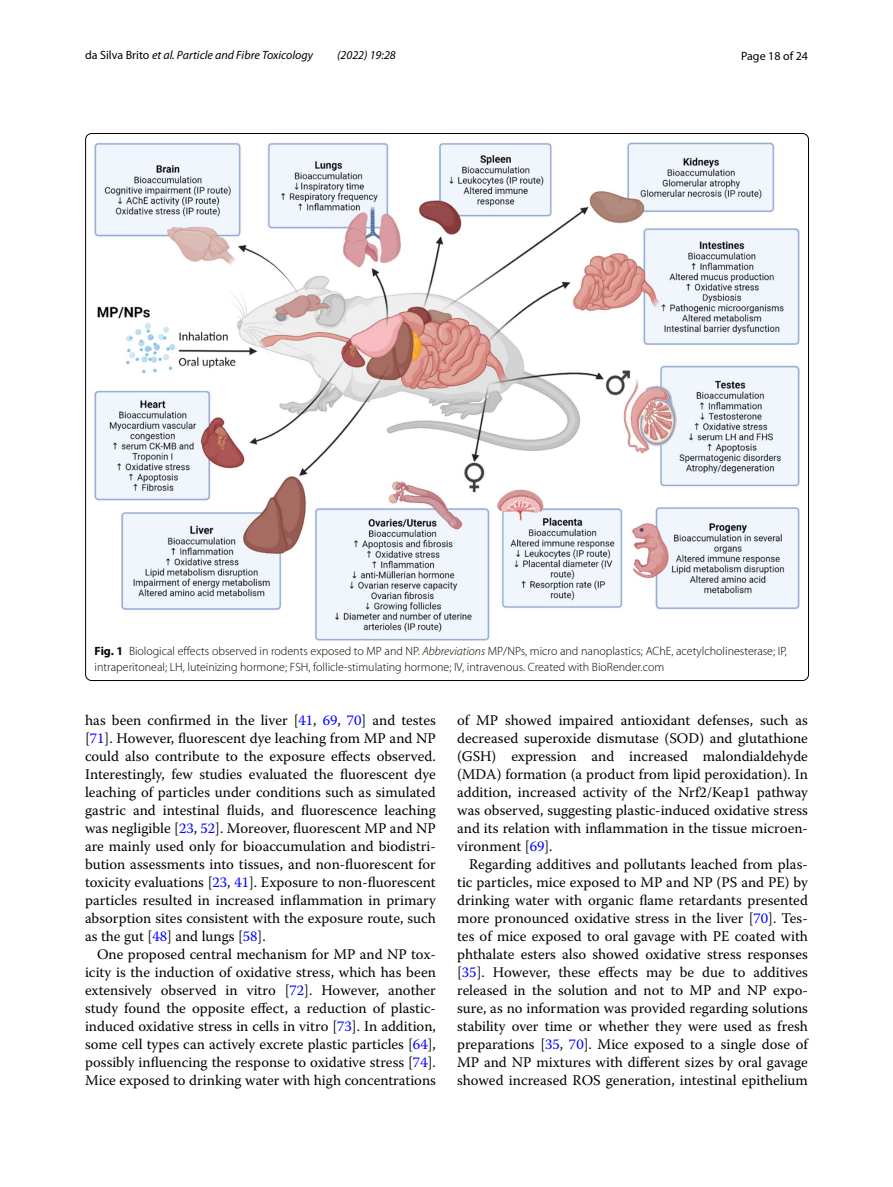
<style>
.page{position:relative;width:893px;height:1187px;background:#fff}
.page>*{position:absolute;margin:0;border:0;box-sizing:border-box;transform-origin:0 0}
.t1{font:14.7px/18px "Warnock Pro";color:#000;text-align:justify}
.t2{font:300 12px/15px "Myriad Pro";color:#000}
.t3{font:italic 12px "Myriad Pro";color:#000}
.t4{font:12px "Myriad Pro";color:#000}
.s1{font-style:normal}
.s2{font-weight:700}
.s3{font-style:italic}
.s4{color:#00f}
</style>
<div class="page">
<img style="left:94px;top:142px;width:706px;height:498px">
<p class="t3" style="left:85px;top:48px;width:230px"><span class="s1">da Silva Brito</span> et al. Particle and Fibre Toxicology</p>
<p class="t3" style="left:337px;top:48px;width:60px">(2022) 19:28</p>
<p class="t4" style="left:741px;top:48px;width:68px">Page 18 of 24</p>
<p class="t2" style="left:95px;top:644px;width:694px"><span class="s2">Fig. 1</span> Biological effects observed in rodents exposed to MP and NP. <span class="s3">Abbreviations</span> MP/NPs, micro and nanoplastics; AChE, acetylcholinesterase; IP, intraperitoneal; LH, luteinizing hormone; FSH, follicle-stimulating hormone; IV, intravenous. Created with BioRender.com</p>
<p class="t1" style="left:85px;top:710px;width:352px">has been confirmed in the liver [<span class="s4">41</span>, <span class="s4">69</span>, <span class="s4">70</span>] and testes [<span class="s4">71</span>]. However, fluorescent dye leaching from MP and NP could also contribute to the exposure effects observed.<br>Interestingly, few studies evaluated the fluorescent dye leaching of particles under conditions such as simulated gastric and intestinal fluids, and fluorescence leaching was negligible [<span class="s4">23</span>, <span class="s4">52</span>]. Moreover, fluorescent MP and NP are mainly used only for bioaccumulation and biodistri&shy;bution assessments into tissues, and non-fluorescent for toxicity evaluations [<span class="s4">23</span>, <span class="s4">41</span>]. Exposure to non-fluorescent particles resulted in increased inflammation in primary absorption sites consistent with the exposure route, such as the gut [<span class="s4">48</span>] and lungs [<span class="s4">58</span>].</p>
<p class="t1" style="left:85px;top:944px;width:352px;text-indent:12px">One proposed central mechanism for MP and NP tox&shy;icity is the induction of oxidative stress, which has been extensively observed in vitro [<span class="s4">72</span>]. However, another study found the opposite effect, a reduction of plastic&shy;induced oxidative stress in cells in vitro [<span class="s4">73</span>]. In addition, some cell types can actively excrete plastic particles [<span class="s4">64</span>], possibly influencing the response to oxidative stress [<span class="s4">74</span>].<br>Mice exposed to drinking water with high concentrations</p>
<p class="t1" style="left:457px;top:710px;width:352px">of MP showed impaired antioxidant defenses, such as decreased superoxide dismutase (SOD) and glutathione (GSH) expression and increased malondialdehyde (MDA) formation (a product from lipid peroxidation). In addition, increased activity of the Nrf2/Keap1 pathway was observed, suggesting plastic-induced oxidative stress and its relation with inflammation in the tissue microen&shy;vironment [<span class="s4">69</span>].</p>
<p class="t1" style="left:457px;top:854px;width:352px;text-indent:12px">Regarding additives and pollutants leached from plas&shy;tic particles, mice exposed to MP and NP (PS and PE) by drinking water with organic flame retardants presented more pronounced oxidative stress in the liver [<span class="s4">70</span>]. Tes&shy;tes of mice exposed to oral gavage with PE coated with phthalate esters also showed oxidative stress responses [<span class="s4">35</span>]. However, these effects may be due to additives released in the solution and not to MP and NP expo&shy;sure, as no information was provided regarding solutions stability over time or whether they were used as fresh preparations [<span class="s4">35</span>, <span class="s4">70</span>]. Mice exposed to a single dose of MP and NP mixtures with different sizes by oral gavage showed increased ROS generation, intestinal epithelium</p>
</div>
